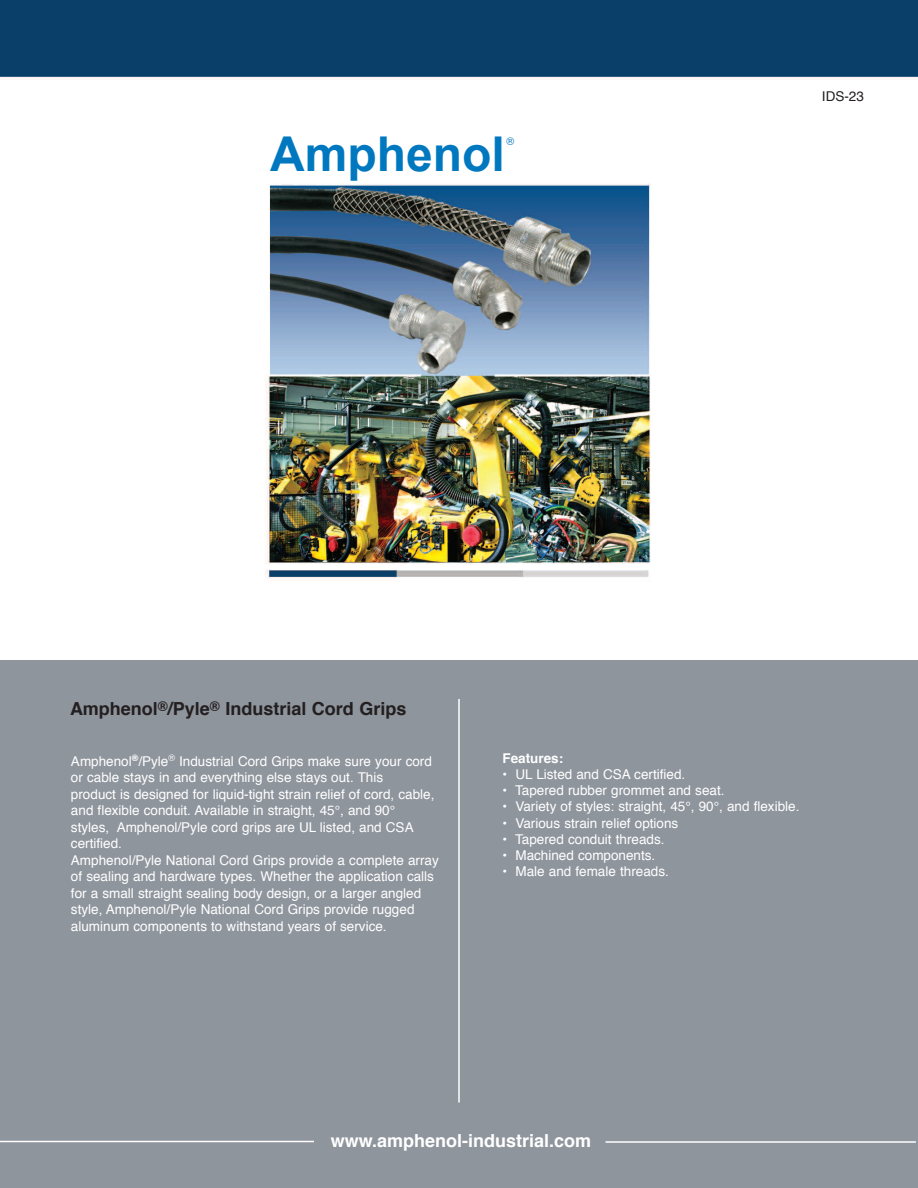
<style>
.page{position:relative;width:918px;height:1188px;background:#fff}
.page>*{position:absolute;margin:0;border:0;box-sizing:border-box;transform-origin:0 0}
.t1{font:700 48px "Arial";color:#0078bf}
.t2{font:700 18px "Helvetica";color:#231f20}
.t3{font:700 18px "Helvetica";color:#fff}
.t4{font:13.5px/16.5px "Helvetica";color:#fff}
.t5{font:700 13.5px "Helvetica";color:#fff}
.t6{font:13.5px "Helvetica";color:#231f20}
.t7{font:10.5px "Helvetica";color:#0078bf}
.t8{font:7.5px "Helvetica";color:#fff}
</style>
<div class="page">
<img style="left:0;top:0;width:918px;height:581px">
<div style="left:0;top:660px;width:918px;height:528px;background:#8f959d"></div>
<hr style="left:0;top:1141px;width:314px;height:1px;background:#fff">
<hr style="left:606px;top:1141px;width:310px;height:2px;background:#fff">
<hr style="left:458px;top:699px;width:2px;height:403px;background:#fff">
<h1 class="t1" style="left:270px;top:127px;width:236px">Amphenol</h1>
<p class="t7" style="left:507px;top:137px;width:9px">®</p>
<p class="t6" style="left:822px;top:91px;width:44px">IDS-23</p>
<h2 class="t2" style="left:70px;top:701px;width:338px">Amphenol<sup>®</sup>/Pyle<sup>®</sup> Industrial Cord Grips</h2>
<p class="t4" style="left:71px;top:754px;width:369px">Amphenol<sup>®</sup>/Pyle<sup>®</sup> Industrial Cord Grips make sure your cord or cable stays in and everything else stays out. This<br>product is designed for liquid-tight strain relief of cord, cable, and flexible conduit. Available in straight, 45°, and 90°<br>styles, Amphenol/Pyle cord grips are UL listed, and CSA certified.<br>Amphenol/Pyle National Cord Grips provide a complete array of sealing and hardware types. Whether the application calls for a small straight sealing body design, or a larger angled style, Amphenol/Pyle National Cord Grips provide rugged aluminum components to withstand years of service.</p>
<p class="t8" style="left:132px;top:755px;width:7px">®</p>
<p class="t5" style="left:502px;top:752px;width:62px">Features:</p>
<p class="t4" style="left:502px;top:767px;width:184px">• UL Listed and CSA certified.</p>
<p class="t4" style="left:502px;top:783px;width:224px">• Tapered rubber grommet and seat.</p>
<p class="t4" style="left:502px;top:800px;width:298px">• Variety of styles: straight, 45°, 90°, and flexible.</p>
<p class="t4" style="left:502px;top:816px;width:177px">• Various strain relief options</p>
<p class="t4" style="left:502px;top:832px;width:164px">• Tapered conduit threads.</p>
<p class="t4" style="left:502px;top:848px;width:154px">• Machined components.</p>
<p class="t4" style="left:502px;top:864px;width:168px">• Male and female threads.</p>
<h2 class="t3" style="left:331px;top:1133px;width:262px">www.amphenol-industrial.com</h2>
</div>
